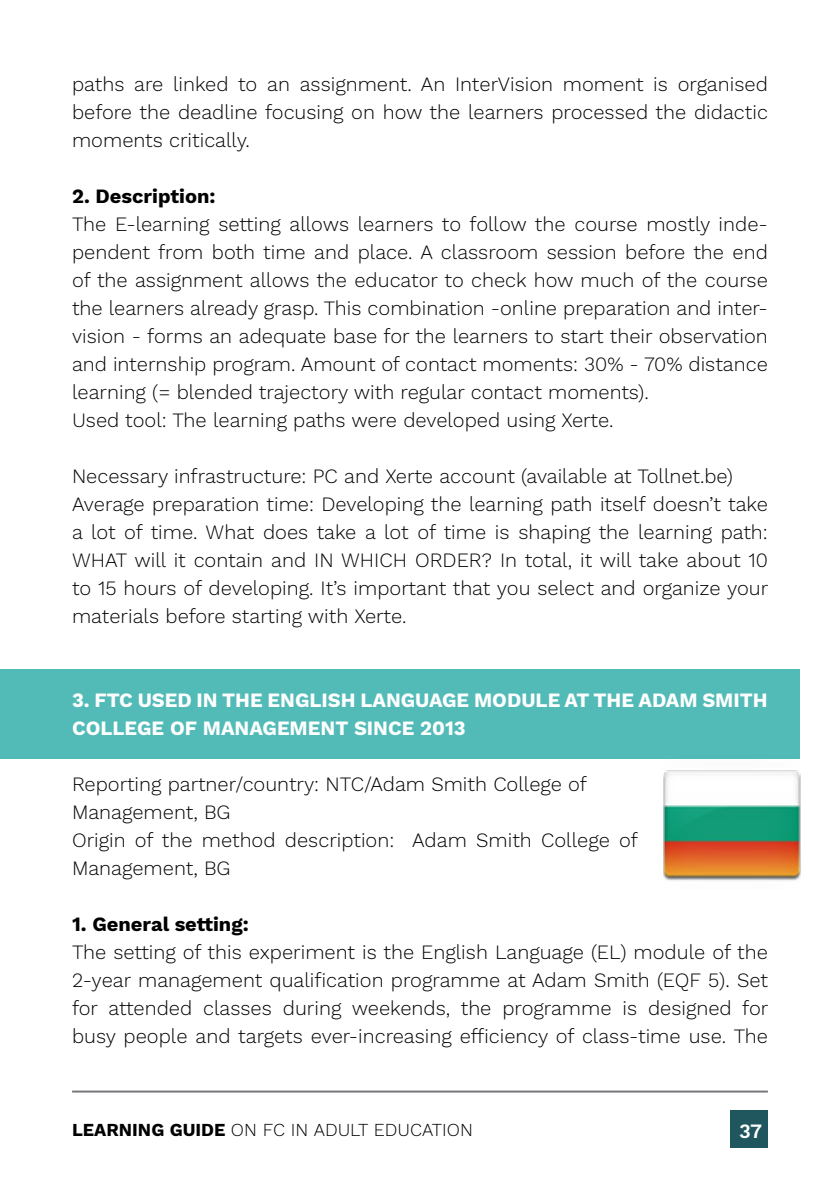
<style>
.page{position:relative;width:840px;height:1191px;background:#fff}
.page>*{position:absolute;margin:0;border:0;box-sizing:border-box;transform-origin:0 0}
.t1{font:300 20px/28px "Work Sans";color:#000}
.t2{font:700 20px/28px "Work Sans";color:#fff}
.t3{font:700 20px "Work Sans";color:#000}
.t4{font:600 20px "Work Sans";color:#fff}
.t5{font:300 18px "Work Sans";color:#000}
.s1{font-weight:700}
</style>
<div class="page">
<div style="left:730px;top:1110px;width:37px;height:37px;background:#20565d"></div>
<hr style="left:72px;top:1090px;width:695px;height:2px;background:#77787b">
<div style="left:0;top:669px;width:798px;height:90px;background:#52bbb8"></div>
<img style="left:663px;top:754px;width:137px;height:127px">
<p class="t1" style="left:72px;top:71px;width:697px;text-align:justify">paths are linked to an assignment. An InterVision moment is organised before the deadline focusing on how the learners processed the didactic moments critically.</p>
<p class="t3" style="left:72px;top:184px;width:145px">2. Description:</p>
<p class="t1" style="left:72px;top:211px;width:697px">The E-learning setting allows learners to follow the course mostly inde&shy;pendent from both time and place. A classroom session before the end of the assignment allows the educator to check how much of the course the learners already grasp. This combination -online preparation and inter&shy;vision - forms an adequate base for the learners to start their observation and internship program. Amount of contact moments: 30% - 70% distance learning (= blended trajectory with regular contact moments).<br>Used tool: The learning paths were developed using Xerte.</p>
<p class="t1" style="left:72px;top:463px;width:697px">Necessary infrastructure: PC and Xerte account (available at Tollnet.be)<br>Average preparation time: Developing the learning path itself doesn’t take a lot of time. What does take a lot of time is shaping the learning path:<br>WHAT will it contain and IN WHICH ORDER? In total, it will take about 10 to 15 hours of developing. It’s important that you select and organize your materials before starting with Xerte.</p>
<p class="t2" style="left:72px;top:687px;width:696px">3. FTC USED IN THE ENGLISH LANGUAGE MODULE AT THE ADAM SMITH<br>COLLEGE OF MANAGEMENT SINCE 2013</p>
<p class="t1" style="left:72px;top:771px;width:567px">Reporting partner/country: NTC/Adam Smith College of Management, BG<br>Origin of the method description: Adam Smith College of Management, BG</p>
<p class="t3" style="left:72px;top:912px;width:178px">1. General setting:</p>
<p class="t1" style="left:72px;top:939px;width:697px;text-align:justify">The setting of this experiment is the English Language (EL) module of the 2-year management qualification programme at Adam Smith (EQF 5). Set for attended classes during weekends, the programme is designed for busy people and targets ever-increasing efficiency of class-time use. The</p>
<p class="t5" style="left:72px;top:1119px;width:402px"><span class="s1">LEARNING GUIDE</span> ON FC IN ADULT EDUCATION</p>
<p class="t4" style="left:738px;top:1119px;width:25px">37</p>
</div>
